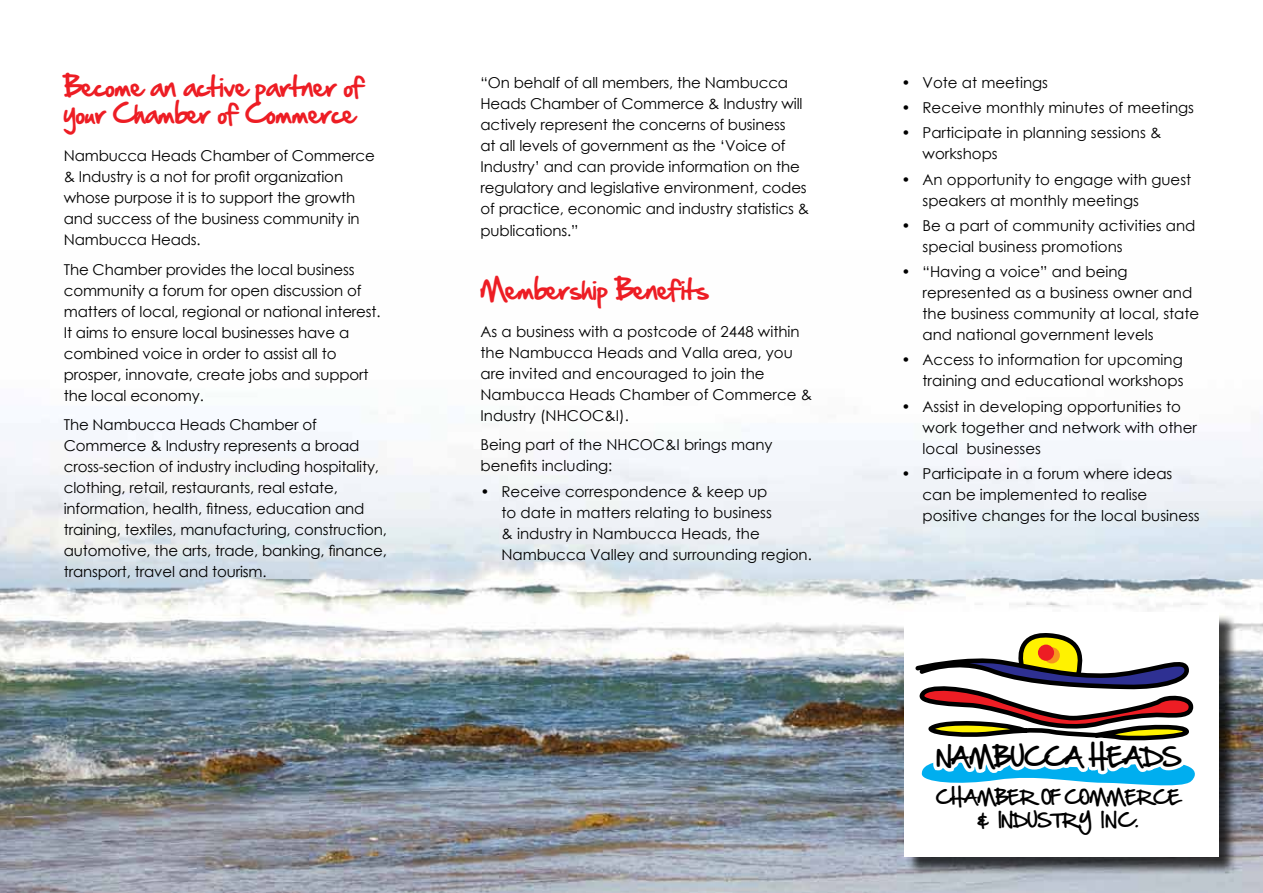
<style>
.page{position:relative;width:1263px;height:893px;background:#fff}
.page>*{position:absolute;margin:0;border:0;box-sizing:border-box;transform-origin:0 0}
.t1{font:24px/27px "Hand Of Sean";color:#ed1d24}
.t2{font:22.65px "Hand Of Sean";color:#000}
.t3{font:16.8px/22.8px "Hand Of Sean";color:#000;text-align:center}
.t4{font:15px/21px "Century Gothic";letter-spacing:-.01em;color:#000}
</style>
<div class="page">
<img style="left:0;top:412px;width:1263px;height:481px">
<div style="left:906px;top:615px;width:331px;height:260px;background:#000;opacity:.75"></div>
<div style="left:904px;top:612px;width:314px;height:245px;background:#fff"></div>
<svg style="left:915px;top:633px;width:280px;height:153px"></svg>
<div style="left:1044px;top:647px;width:16px;height:16px;background:#f7941e;border-radius:50%"></div>
<div style="left:1038px;top:645px;width:16px;height:16px;background:#ed1d24;border-radius:50%"></div>
<h1 class="t1" style="left:64px;top:73px;width:302px">Become an active partner of your Chamber of Commerce</h1>
<p class="t4" style="left:64px;top:145px;width:312px">Nambucca Heads Chamber of Commerce &amp; Industry is a not for profit organization whose purpose it is to support the growth and success of the business community in Nambucca Heads.</p>
<p class="t4" style="left:64px;top:259px;width:318px">The Chamber provides the local business community a forum for open discussion of matters of local, regional or national interest.<br>It aims to ensure local businesses have a combined voice in order to assist all to prosper, innovate, create jobs and support the local economy.</p>
<p class="t4" style="left:64px;top:414px;width:325px">The Nambucca Heads Chamber of Commerce &amp; Industry represents a broad cross-section of industry including hospitality, clothing, retail, restaurants, real estate, information, health, fitness, education and training, textiles, manufacturing, construction, automotive, the arts, trade, banking, finance, transport, travel and tourism.</p>
<p class="t4" style="left:480px;top:72px;width:330px">“On behalf of all members, the Nambucca Heads Chamber of Commerce &amp; Industry will actively represent the concerns of business<br>at all levels of government as the ‘Voice of Industry’ and can provide information on the regulatory and legislative environment, codes of practice, economic and industry statistics &amp;</p>
<p class="t4" style="left:480px;top:220px;width:99px">publications.”</p>
<h1 class="t1" style="left:480px;top:276px;width:229px">Membership Benefits</h1>
<p class="t4" style="left:480px;top:321px;width:333px">As a business with a postcode of 2448 within the Nambucca Heads and Valla area, you are invited and encouraged to join the Nambucca Heads Chamber of Commerce &amp; Industry (NHCOC&amp;I).</p>
<p class="t4" style="left:480px;top:434px;width:293px">Being part of the NHCOC&amp;I brings many benefits including:</p>
<p class="t4" style="left:501px;top:480px;width:312px;text-indent:-21px">• Receive correspondence &amp; keep up<br>to date in matters relating to business<br>&amp; industry in Nambucca Heads, the Nambucca Valley and surrounding region.</p>
<p class="t4" style="left:901px;top:72px;width:148px">• Vote at meetings</p>
<p class="t4" style="left:901px;top:97px;width:294px">• Receive monthly minutes of meetings</p>
<p class="t4" style="left:922px;top:122px;width:240px;text-indent:-21px">• Participate in planning sessions &amp; workshops</p>
<p class="t4" style="left:922px;top:168px;width:270px;text-indent:-21px">• An opportunity to engage with guest speakers at monthly meetings</p>
<p class="t4" style="left:922px;top:215px;width:274px;text-indent:-21px">• Be a part of community activities and special business promotions</p>
<p class="t4" style="left:922px;top:261px;width:278px;text-indent:-21px">• “Having a voice” and being represented as a business owner and the business community at local, state and national government levels</p>
<p class="t4" style="left:901px;top:349px;width:283px;text-align:right">• Access to information for upcoming training and educational workshops</p>
<p class="t4" style="left:922px;top:395px;width:276px;text-indent:-21px">• Assist in developing opportunities to work together and network with other local businesses</p>
<p class="t4" style="left:922px;top:463px;width:279px;text-indent:-21px">• Participate in a forum where ideas can be implemented to realise positive changes for the local business</p>
<h2 class="t2" style="left:937px;top:737px;width:247px">NAMBUCCA HEADS</h2>
<p class="t3" style="left:936px;top:786px;width:246px">CHAMBER OF COMMERCE &amp; INDUSTRY INC.</p>
</div>
